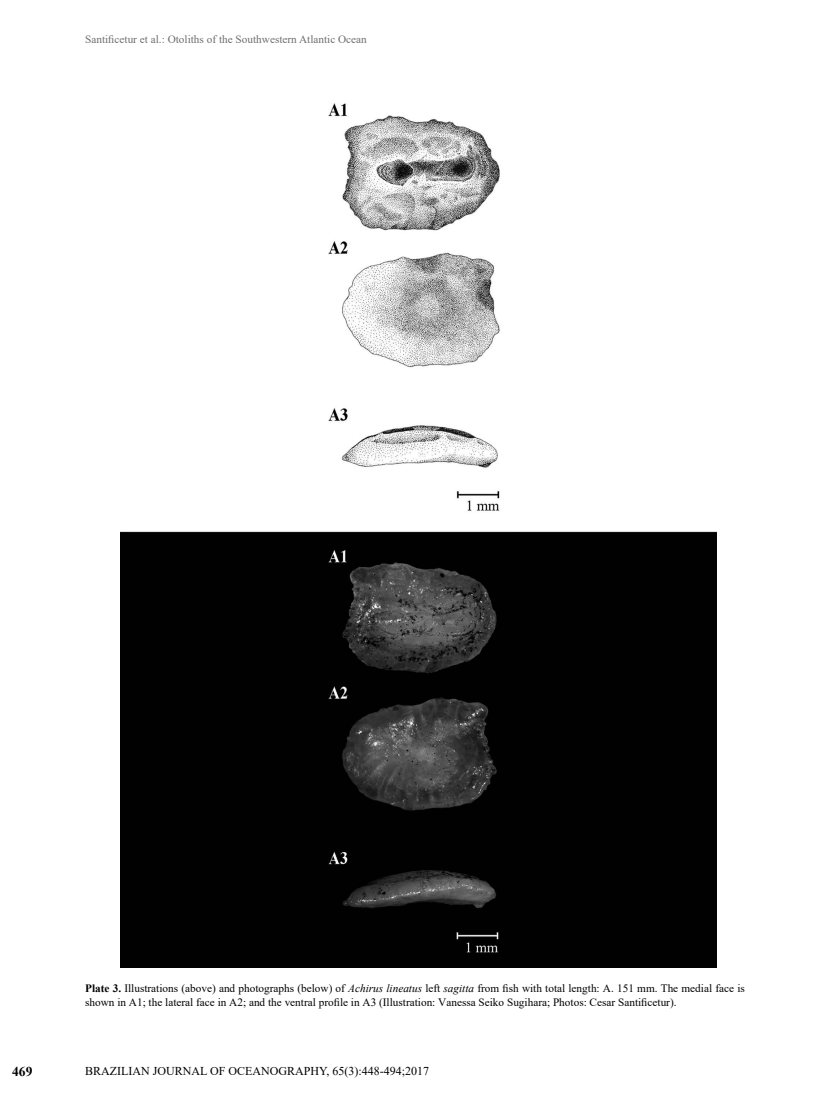
<style>
.page{position:relative;width:830px;height:1106px;background:#fff}
.page>*{position:absolute;margin:0;border:0;box-sizing:border-box;transform-origin:0 0}
.t1{font:700 13.5px "Times New Roman";color:#000}
.t2{font:12px "Times New Roman";color:#000}
.t3{font:11.25px/14.2px "Times New Roman";color:#000}
.t4{font:11.25px "Times New Roman";color:#6d6e71}
.s1{font-weight:700}
.s2{font-style:italic}
</style>
<div class="page">
<img style="left:120px;top:103px;width:595px;height:864px">
<p class="t4" style="left:85px;top:31px;width:283px">Santificetur et al.: Otoliths of the Southwestern Atlantic Ocean</p>
<p class="t1" style="left:12px;top:1062px;width:22px">469</p>
<p class="t3" style="left:85px;top:980px;width:661px"><span class="s1">Plate 3.</span> Illustrations (above) and photographs (below) of <span class="s2">Achirus lineatus</span> left <span class="s2">sagitta</span> from fish with total length: A. 151 mm. The medial face is shown in A1; the lateral face in A2; and the ventral profile in A3 (Illustration: Vanessa Seiko Sugihara; Photos: Cesar Santificetur).</p>
<p class="t2" style="left:85px;top:1063px;width:345px">BRAZILIAN JOURNAL OF OCEANOGRAPHY, 65(3):448-494;2017</p>
</div>
